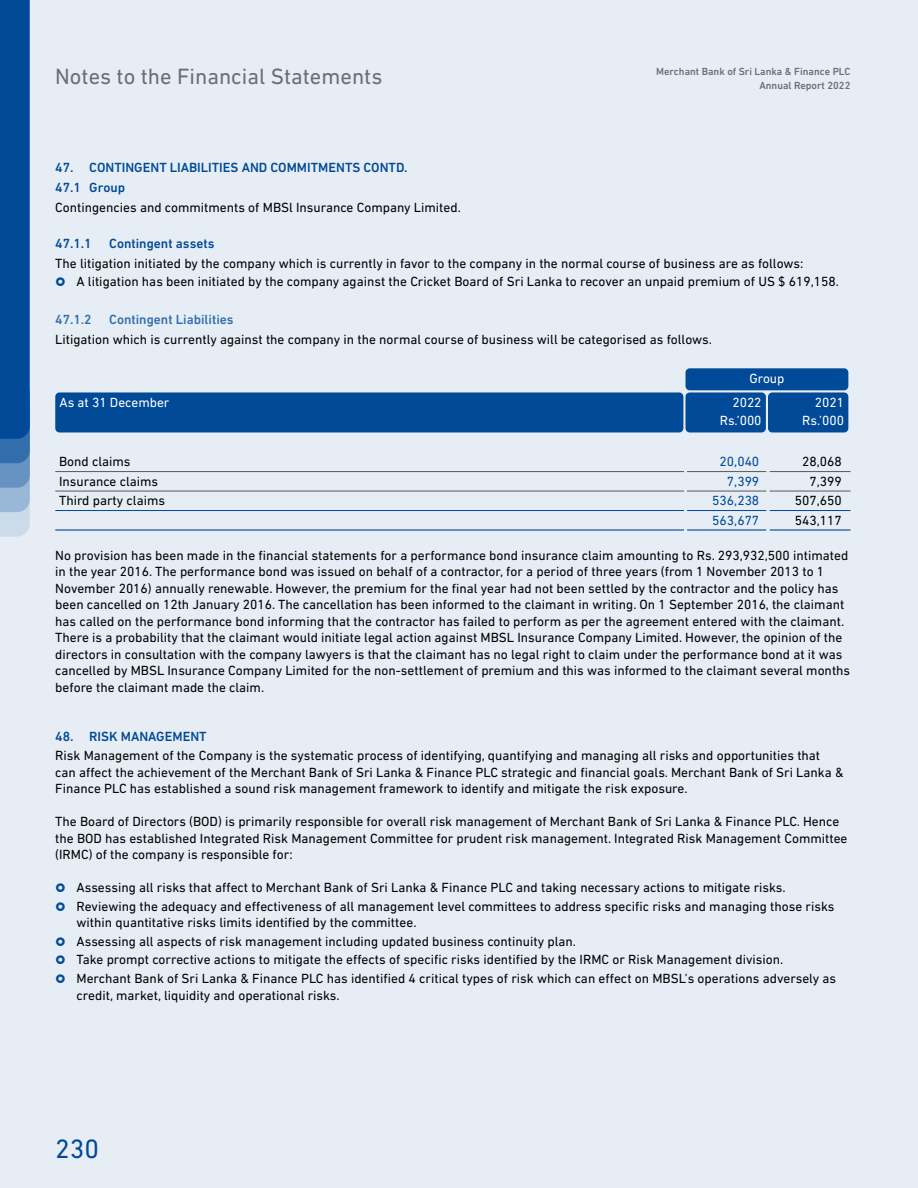
<style>
.page{position:relative;width:918px;height:1188px;background:#e6edf5}
.page>*{position:absolute;margin:0;border:0;box-sizing:border-box;transform-origin:0 0}
.t1{font:27px "DIN Next LT Pro";color:#004a98}
.t2{font:22.5px "DIN Next LT Pro";color:#6d6e71}
.t3{font:13.5px/16.5px "DIN Next LT Pro";color:#000}
.t4{font:500 13.5px/20.1px "DIN Next LT Pro";color:#004a98}
.t5{font:13.5px/18px "DIN Next LT Pro";color:#fff;text-align:right}
.t6{font:500 13.5px "DIN Next LT Pro";color:#336eac}
.t7{font:13.5px "DIN Next LT Pro";color:#004a98}
.t8{font:500 10.5px "DIN Next LT Pro";color:#6d6e71}
</style>
<div class="page">
<svg style="left:0;top:0;width:30px;height:537px;background:#175aa1"></svg>
<hr style="left:55px;top:471px;width:629px;height:1px;background:#58595b">
<hr style="left:687px;top:471px;width:80px;height:1px;background:#58595b">
<hr style="left:770px;top:471px;width:80px;height:1px;background:#58595b">
<hr style="left:55px;top:491px;width:629px;height:1px;background:#58595b">
<hr style="left:687px;top:491px;width:80px;height:1px;background:#58595b">
<hr style="left:770px;top:491px;width:80px;height:1px;background:#58595b">
<hr style="left:55px;top:510px;width:629px;height:1px;background:#004a98">
<hr style="left:687px;top:510px;width:80px;height:1px;background:#004a98">
<hr style="left:770px;top:510px;width:80px;height:1px;background:#004a98">
<hr style="left:55px;top:529px;width:629px;height:2px;background:#004a98">
<hr style="left:687px;top:529px;width:80px;height:2px;background:#004a98">
<hr style="left:770px;top:529px;width:80px;height:2px;background:#004a98">
<div style="left:686px;top:368px;width:162px;height:22px;background:#004a98;border-radius:4px"></div>
<div style="left:55px;top:392px;width:628px;height:40px;background:#004a98;border-radius:4px"></div>
<div style="left:686px;top:392px;width:80px;height:40px;background:#004a98;border-radius:4px"></div>
<div style="left:768px;top:392px;width:80px;height:40px;background:#004a98;border-radius:4px"></div>
<h2 class="t2" style="left:55px;top:64px;width:329px">Notes to the Financial Statements</h2>
<p class="t8" style="left:656px;top:66px;width:196px">Merchant Bank of Sri Lanka &amp; Finance PLC</p>
<p class="t8" style="left:759px;top:79px;width:93px">Annual Report 2022</p>
<p class="t4" style="left:55px;top:157px;width:354px">47. CONTINGENT LIABILITIES AND COMMITMENTS CONTD.<br>47.1 Group</p>
<p class="t3" style="left:55px;top:199px;width:407px">Contingencies and commitments of MBSl Insurance Company Limited.</p>
<p class="t4" style="left:55px;top:233px;width:38px">47.1.1</p>
<p class="t4" style="left:109px;top:233px;width:107px">Contingent assets</p>
<p class="t3" style="left:77px;top:254px;width:764px;line-height:18px;text-indent:-21px">The litigation initiated by the company which is currently in favor to the company in the normal course of business are as follows:<br>A litigation has been initiated by the company against the Cricket Board of Sri Lanka to recover an unpaid premium of US $ 619,158.</p>
<p class="t6" style="left:55px;top:312px;width:38px">47.1.2</p>
<p class="t6" style="left:109px;top:312px;width:126px">Contingent Liabilities</p>
<p class="t3" style="left:55px;top:331px;width:658px">Litigation which is currently against the company in the normal course of business will be categorised as follows.</p>
<p class="t5" style="left:749px;top:369px;width:37px">Group</p>
<p class="t5" style="left:60px;top:393px;width:111px">As at 31 December</p>
<p class="t5" style="left:720px;top:393px;width:43px">2022<br>Rs.’000</p>
<p class="t5" style="left:802px;top:393px;width:43px">2021<br>Rs.’000</p>
<p class="t3" style="left:59px;top:453px;width:73px">Bond claims</p>
<p class="t7" style="left:720px;top:454px;width:41px">20,040</p>
<p class="t3" style="left:802px;top:453px;width:41px">28,068</p>
<p class="t3" style="left:59px;top:473px;width:101px">Insurance claims</p>
<p class="t7" style="left:727px;top:474px;width:34px">7,399</p>
<p class="t3" style="left:809px;top:473px;width:34px">7,399</p>
<p class="t3" style="left:59px;top:492px;width:107px">Third party claims</p>
<p class="t7" style="left:712px;top:493px;width:49px">536,238</p>
<p class="t3" style="left:795px;top:492px;width:49px">507,650</p>
<p class="t7" style="left:712px;top:513px;width:49px">563,677</p>
<p class="t3" style="left:795px;top:512px;width:49px">543,117</p>
<p class="t3" style="left:55px;top:547px;width:796px">No provision has been made in the financial statements for a performance bond insurance claim amounting to Rs. 293,932,500 intimated in the year 2016. The performance bond was issued on behalf of a contractor, for a period of three years (from 1 November 2013 to 1<br>November 2016) annually renewable. However, the premium for the final year had not been settled by the contractor and the policy has been cancelled on 12th January 2016. The cancellation has been informed to the claimant in writing. On 1 September 2016, the claimant has called on the performance bond informing that the contractor has failed to perform as per the agreement entered with the claimant.<br>There is a probability that the claimant would initiate legal action against MBSL Insurance Company Limited. However, the opinion of the directors in consultation with the company lawyers is that the claimant has no legal right to claim under the performance bond at it was cancelled by MBSL Insurance Company Limited for the non-settlement of premium and this was informed to the claimant several months before the claimant made the claim.</p>
<p class="t4" style="left:55px;top:727px;width:153px">48. RISK MANAGEMENT</p>
<p class="t3" style="left:55px;top:747px;width:790px">Risk Management of the Company is the systematic process of identifying, quantifying and managing all risks and opportunities that can affect the achievement of the Merchant Bank of Sri Lanka &amp; Finance PLC strategic and financial goals. Merchant Bank of Sri Lanka &amp;<br>Finance PLC has established a sound risk management framework to identify and mitigate the risk exposure.</p>
<p class="t3" style="left:55px;top:813px;width:794px">The Board of Directors (BOD) is primarily responsible for overall risk management of Merchant Bank of Sri Lanka &amp; Finance PLC. Hence the BOD has established Integrated Risk Management Committee for prudent risk management. Integrated Risk Management Committee (IRMC) of the company is responsible for:</p>
<p class="t3" style="left:77px;top:878px;width:759px;line-height:18.6px">Assessing all risks that affect to Merchant Bank of Sri Lanka &amp; Finance PLC and taking necessary actions to mitigate risks.<br>Reviewing the adequacy and effectiveness of all management level committees to address specific risks and managing those risks</p>
<p class="t3" style="left:77px;top:913px;width:761px;line-height:18.6px">within quantitative risks limits identified by the committee.<br>Assessing all aspects of risk management including updated business continuity plan.<br>Take prompt corrective actions to mitigate the effects of specific risks identified by the IRMC or Risk Management division.<br>Merchant Bank of Sri Lanka &amp; Finance PLC has identified 4 critical types of risk which can effect on MBSL’s operations adversely as</p>
<p class="t3" style="left:77px;top:987px;width:265px">credit, market, liquidity and operational risks.</p>
<h1 class="t1" style="left:55px;top:1133px;width:45px">230</h1>
</div>
